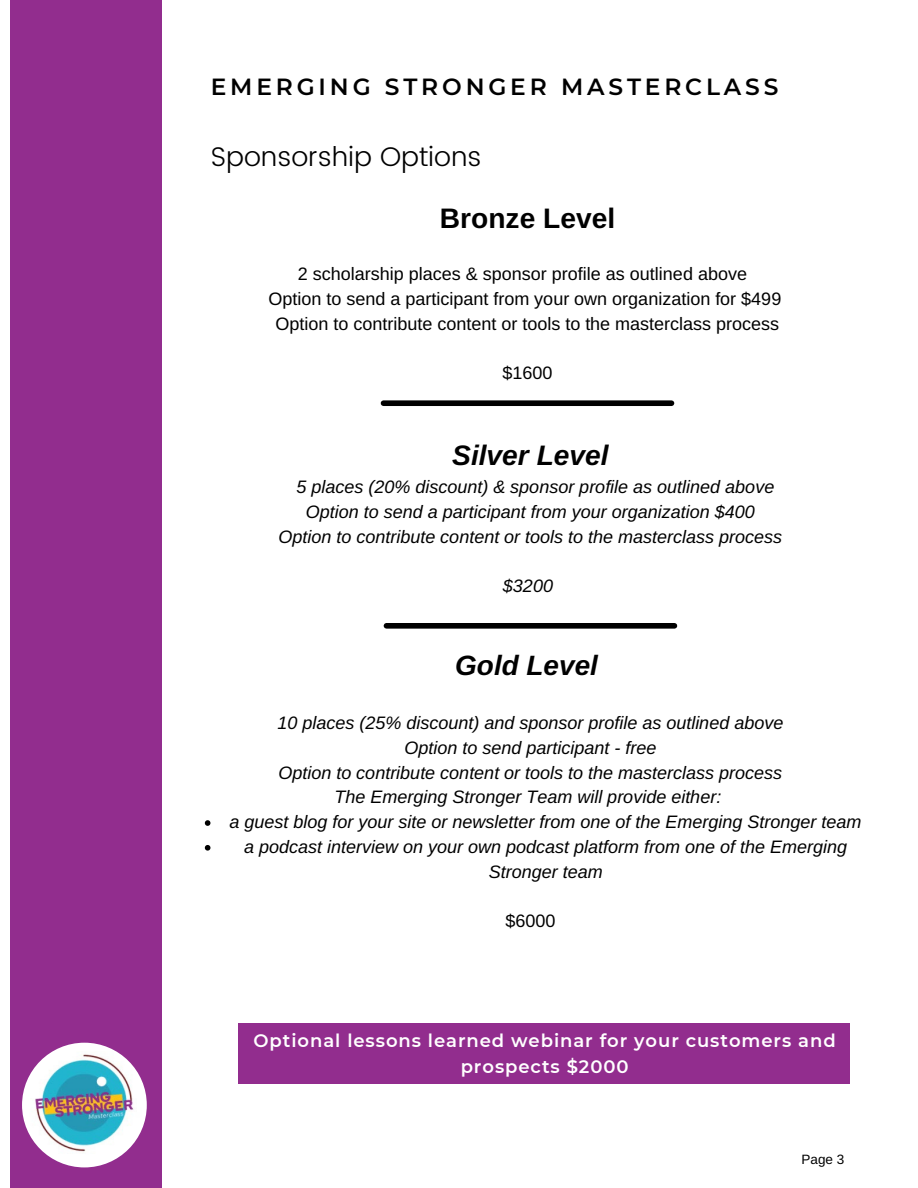
<style>
.page{position:relative;width:918px;height:1188px;background:#fff}
.page>*{position:absolute;margin:0;border:0;box-sizing:border-box;transform-origin:0 0}
.t1{font:700 28.2px "Arimo";color:#000}
.t2{font:italic 700 28.2px "Arimo";color:#000}
.t3{font:italic 700 27.9px "Arimo";color:#000}
.t4{font:300 27px "Poppins";color:#000}
.t5{font:600 23.4px "Montserrat";letter-spacing:.165em;color:#000}
.t6{font:italic 18px/24.8px "Arimo";color:#000;text-align:center}
.t7{font:18px "Arimo";color:#000}
.t8{font:600 18px/25.8px "Montserrat";letter-spacing:.05em;color:#fff;text-align:center}
.t9{font:13.5px "Arimo";color:#000}
</style>
<div class="page">
<div style="left:10px;top:0;width:152px;height:1188px;background:#922d8e"></div>
<div style="left:384px;top:400px;width:288px;height:6px;background:#000"></div>
<div style="left:386px;top:623px;width:288px;height:6px;background:#000"></div>
<div style="left:239px;top:1023px;width:611px;height:61px;background:#922d8e"></div>
<svg style="left:205px;top:820px;width:5px;height:6px"></svg>
<svg style="left:205px;top:845px;width:5px;height:6px"></svg>
<img style="left:22px;top:1043px;width:125px;height:124px;border-radius:50%">
<p class="t5" style="left:211px;top:72px;width:569px">EMERGING STRONGER MASTERCLASS</p>
<p class="t4" style="left:211px;top:140px;width:272px">Sponsorship Options</p>
<p class="t1" style="left:440px;top:202px;width:177px">Bronze Level</p>
<p class="t7" style="left:298px;top:264px;width:451px">2 scholarship places &amp; sponsor profile as outlined above</p>
<p class="t7" style="left:268px;top:289px;width:514px">Option to send a participant from your own organization for $499</p>
<p class="t7" style="left:275px;top:314px;width:505px">Option to contribute content or tools to the masterclass process</p>
<p class="t7" style="left:503px;top:363px;width:52px">$1600</p>
<p class="t2" style="left:452px;top:440px;width:158px">Silver Level</p>
<p class="t6" style="left:296px;top:475px;width:479px">5 places (20% discount) &amp; sponsor profile as outlined above</p>
<p class="t6" style="left:306px;top:499px;width:450px">Option to send a participant from your organization $400</p>
<p class="t6" style="left:278px;top:524px;width:505px">Option to contribute content or tools to the masterclass process</p>
<p class="t6" style="left:503px;top:574px;width:52px">$3200</p>
<p class="t3" style="left:455px;top:650px;width:144px">Gold Level</p>
<p class="t6" style="left:277px;top:710px;width:508px">10 places (25% discount) and sponsor profile as outlined above</p>
<p class="t6" style="left:404px;top:735px;width:253px">Option to send participant - free</p>
<p class="t6" style="left:278px;top:760px;width:505px">Option to contribute content or tools to the masterclass process</p>
<p class="t6" style="left:334px;top:785px;width:388px">The Emerging Stronger Team will provide either:</p>
<p class="t6" style="left:230px;top:809px;width:633px">a guest blog for your site or newsletter from one of the Emerging Stronger team</p>
<p class="t6" style="left:244px;top:834px;width:604px">a podcast interview on your own podcast platform from one of the Emerging<br>Stronger team</p>
<p class="t7" style="left:505px;top:911px;width:52px">$6000</p>
<p class="t8" style="left:254px;top:1027px;width:584px">Optional lessons learned webinar for your customers and prospects $2000</p>
<p class="t9" style="left:802px;top:1152px;width:44px">Page 3</p>
</div>
